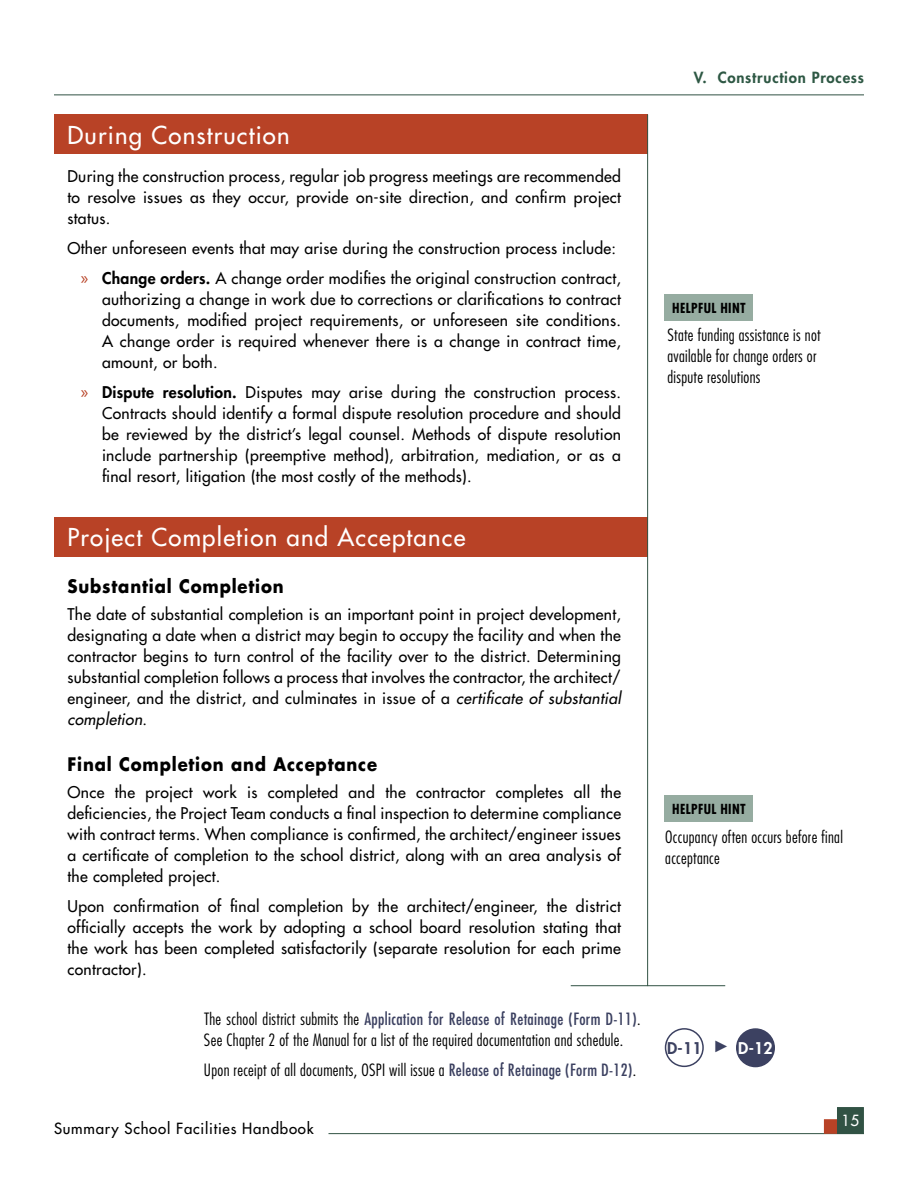
<style>
.page{position:relative;width:918px;height:1188px;background:#fff}
.page>*{position:absolute;margin:0;border:0;box-sizing:border-box;transform-origin:0 0}
.t1{font:500 24px "Futura Std";letter-spacing:.05em;color:#fff}
.t2{font:700 18.15px "Futura Std";letter-spacing:.05em;color:#000;scale:.91 1}
.t3{font:300 condensed 16.5px/21px "Futura Std";letter-spacing:.02em;color:#000}
.t4{font:500 15.75px/21px "Futura Std";letter-spacing:.02em;color:#000;text-align:justify}
.t5{font:800 15.75px "Futura Std";color:#3c4161}
.t6{font:500 15px "Futura Std";letter-spacing:.05em;color:#000}
.t7{font:800 15px "Futura Std";letter-spacing:.05em;color:#2e5844}
.t8{font:500 15px "Futura Std";color:#fff}
.t9{font:700 condensed 13.5px "Futura Std";letter-spacing:.025em;color:#000}
.s1{font-family:"Myriad Pro";font-weight:400;font-size:18px;color:#b84226}
.s2{font-weight:800}
.s3{font-style:italic}
.s4{font-weight:400;color:#3c4161}
.s5{font-family:"Arial";font-weight:400;font-size:16.5px}
.s6{color:#fff}
</style>
<div class="page">
<hr style="left:54px;top:94px;width:810px;height:1px;background:#315244">
<hr style="left:328px;top:1133px;width:536px;height:1px;background:#315244">
<div style="left:824px;top:1119px;width:14px;height:15px;background:#b84226;border:2px solid #b84226"></div>
<div style="left:837px;top:1107px;width:27px;height:27px;background:#315244"></div>
<div style="left:54px;top:115px;width:594px;height:39px;background:#b84226"></div>
<div style="left:54px;top:517px;width:594px;height:39px;background:#b84226"></div>
<div style="left:737px;top:1029px;width:37px;height:38px;background:#3c4161;border-radius:50%"></div>
<div style="left:736px;top:1028px;width:39px;height:39px;border:2px solid #3c4161;border-radius:50%"></div>
<div style="left:665px;top:1028px;width:39px;height:39px;border:2px solid #3c4161;border-radius:50%"></div>
<hr style="left:647px;top:115px;width:1px;height:871px;background:#315244">
<hr style="left:571px;top:985px;width:154px;height:1px;background:#315244">
<div style="left:665px;top:796px;width:88px;height:26px;background:#96aca1"></div>
<div style="left:665px;top:294px;width:88px;height:26px;background:#96aca1"></div>
<h1 class="t1" style="left:68px;top:120px;width:224px">During Construction</h1>
<p class="t4" style="left:68px;top:166px;width:555px">During the construction process, regular job progress meetings are recommended to resolve issues as they occur, provide on-site direction, and confirm project status.</p>
<p class="t4" style="left:81px;top:233px;width:542px;line-height:30px;text-indent:-13px">Other unforeseen events that may arise during the construction process include: <span class="s1">»</span> <span class="s2">Change orders.</span> A change order modifies the original construction contract,</p>
<p class="t4" style="left:102px;top:289px;width:521px">authorizing a change in work due to corrections or clarifications to contract documents, modified project requirements, or unforeseen site conditions.<br>A change order is required whenever there is a change in contract time, amount, or both.</p>
<p class="t4" style="left:102px;top:382px;width:521px;text-indent:-21px"><span class="s1">»</span> <span class="s2">Dispute resolution.</span> Disputes may arise during the construction process.<br>Contracts should identify a formal dispute resolution procedure and should be reviewed by the district’s legal counsel. Methods of dispute resolution include partnership (preemptive method), arbitration, mediation, or as a final resort, litigation (the most costly of the methods).</p>
<h1 class="t1" style="left:68px;top:523px;width:399px">Project Completion and Acceptance</h1>
<p class="t2" style="left:68px;top:574px;width:239px">Substantial Completion</p>
<p class="t4" style="left:68px;top:604px;width:555px">The date of substantial completion is an important point in project development, designating a date when a district may begin to occupy the facility and when the contractor begins to turn control of the facility over to the district. Determining substantial completion follows a process that involves the contractor, the architect/ engineer, and the district, and culminates in issue of a <span class="s3">certificate of substantial completion</span>.</p>
<p class="t2" style="left:68px;top:752px;width:342px">Final Completion and Acceptance</p>
<p class="t4" style="left:68px;top:782px;width:555px">Once the project work is completed and the contractor completes all the deficiencies, the Project Team conducts a final inspection to determine compliance with contract terms. When compliance is confirmed, the architect/engineer issues a certificate of completion to the school district, along with an area analysis of the completed project.</p>
<p class="t4" style="left:68px;top:896px;width:555px">Upon confirmation of final completion by the architect/engineer, the district officially accepts the work by adopting a school board resolution stating that the work has been completed satisfactorily (separate resolution for each prime contractor).</p>
<p class="t3" style="left:204px;top:1008px;width:438px">The school district submits the <span class="s4">Application for Release of Retainage (Form D-11)</span>.<br>See Chapter 2 of the Manual for a list of the required documentation and schedule.</p>
<p class="t3" style="left:204px;top:1059px;width:434px">Upon receipt of all documents, OSPI will issue a <span class="s4">Release of Retainage (Form D-12)</span>.</p>
<p class="t6" style="left:54px;top:1119px;width:261px">Summary School Facilities Handbook</p>
<p class="t7" style="left:694px;top:68px;width:172px">V. Construction Process</p>
<p class="t9" style="left:672px;top:299px;width:75px">HELPFUL HINT</p>
<p class="t3" style="left:668px;top:325px;width:155px">State funding assistance is not available for change orders or dispute resolutions</p>
<p class="t9" style="left:672px;top:801px;width:75px">HELPFUL HINT</p>
<p class="t3" style="left:665px;top:827px;width:179px">Occupancy often occurs before final acceptance</p>
<p class="t5" style="left:667px;top:1038px;width:107px">D-11 <span class="s5">►</span> <span class="s6">D-12</span></p>
<p class="t8" style="left:842px;top:1111px;width:19px">15</p>
</div>
